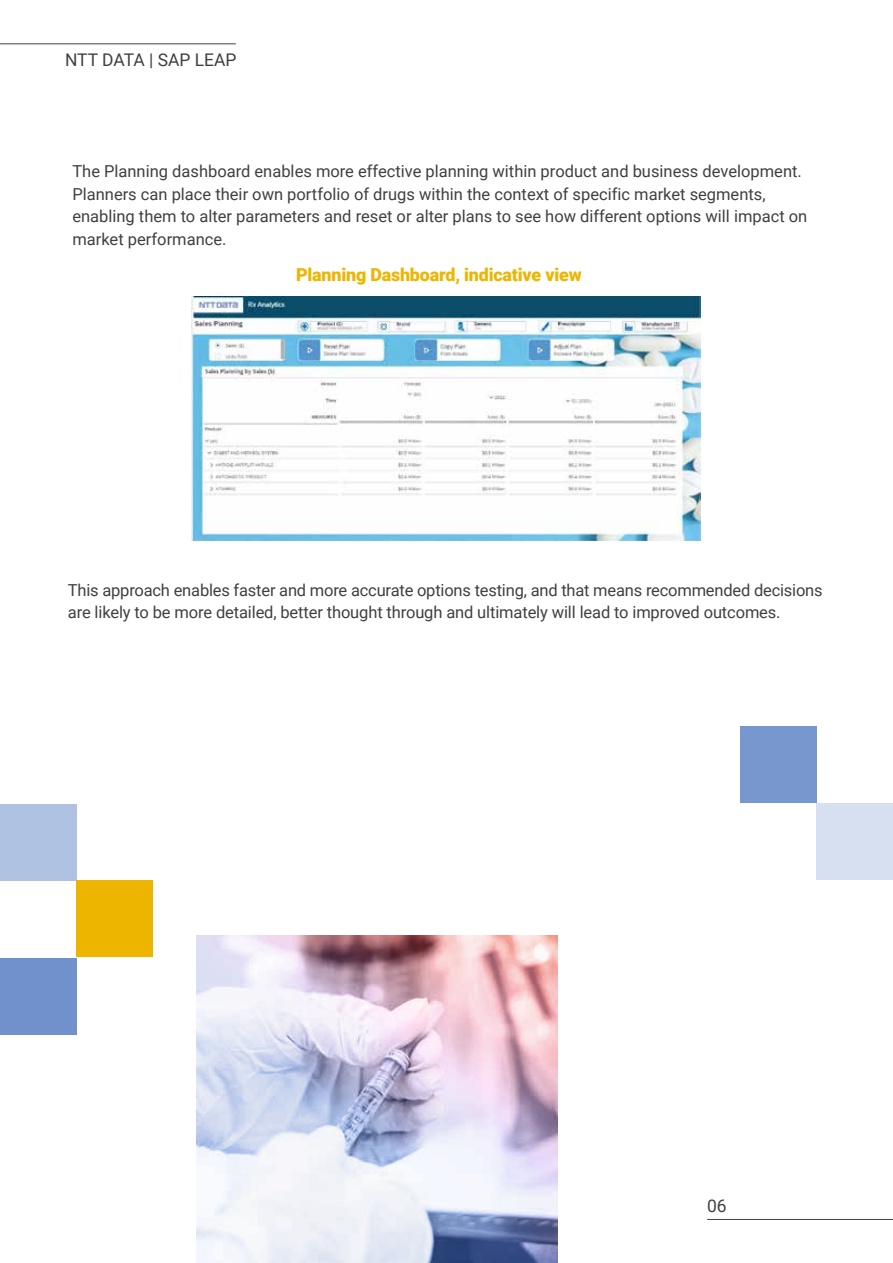
<style>
.page{position:relative;width:893px;height:1263px;background:#fff}
.page>*{position:absolute;margin:0;border:0;box-sizing:border-box;transform-origin:0 0}
.t1{font:900 17.85px "Roboto";letter-spacing:-.01em;color:#eeb500}
.t2{font:17.4px "Roboto";color:#404040}
.t3{font:16.5px/22.5px "Roboto";color:#404040}
</style>
<div class="page">
<img style="left:192px;top:297px;width:508px;height:244px">
<div style="left:0;top:804px;width:76px;height:76px;background:#afc2e2"></div>
<div style="left:0;top:958px;width:76px;height:76px;background:#7091cb"></div>
<div style="left:76px;top:880px;width:77px;height:77px;background:#eeb500"></div>
<div style="left:817px;top:803px;width:76px;height:77px;background:#d7e0f0"></div>
<div style="left:740px;top:726px;width:77px;height:77px;background:#7897ce"></div>
<hr style="left:707px;top:1219px;width:186px;height:1px;background:#404040">
<hr style="left:0;top:44px;width:236px;height:1px;background:#404040">
<img style="left:196px;top:936px;width:362px;height:327px">
<p class="t2" style="left:65px;top:48px;width:173px">NTT DATA | SAP LEAP</p>
<p class="t3" style="left:72px;top:159px;width:736px">The Planning dashboard enables more effective planning within product and business development.<br>Planners can place their own portfolio of drugs within the context of specific market segments, enabling them to alter parameters and reset or alter plans to see how different options will impact on market performance.</p>
<p class="t1" style="left:296px;top:263px;width:287px">Planning Dashboard, indicative view</p>
<p class="t3" style="left:68px;top:578px;width:756px">This approach enables faster and more accurate options testing, and that means recommended decisions are likely to be more detailed, better thought through and ultimately will lead to improved outcomes.</p>
<p class="t2" style="left:707px;top:1193px;width:21px">06</p>
</div>
